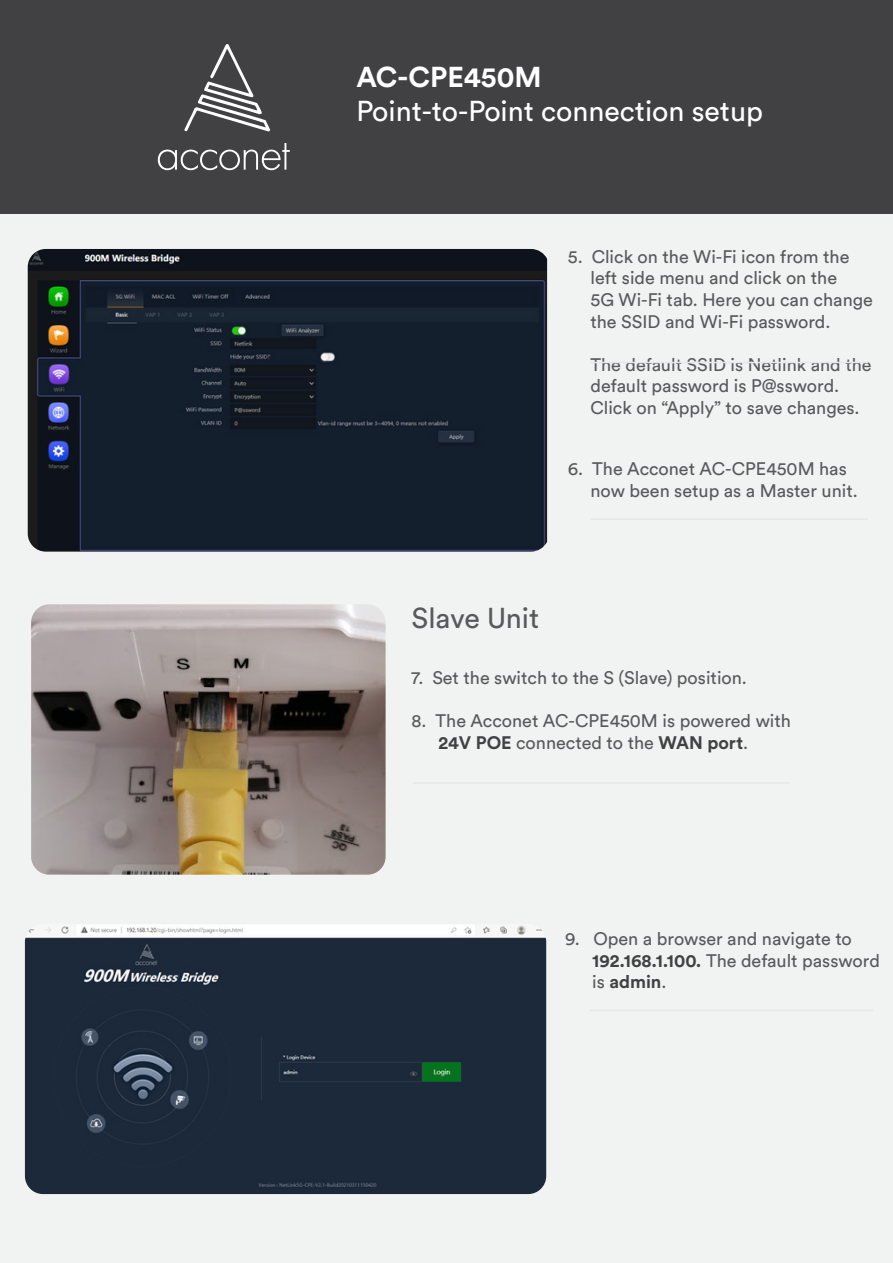
<style>
.page{position:relative;width:893px;height:1263px;background:#f1f2f2}
.page>*{position:absolute;margin:0;border:0;box-sizing:border-box;transform-origin:0 0}
.t1{font:28.5px "Circular Std";color:#fff}
.t2{font:700 28.5px "Circular Std";color:#fff}
.t3{font:28.5px "Circular Std";color:#58595b}
.t4{font:18px/21.6px "Circular Std";color:#58595b}
.s1{font-weight:700;color:#414042}
</style>
<div class="page">
<div style="left:0;top:0;width:893px;height:213px;background:#414042"></div>
<svg style="left:184px;top:44px;width:86px;height:88px"></svg>
<svg style="left:158px;top:143px;width:132px;height:27px"></svg>
<img style="left:28px;top:249px;width:519px;height:303px">
<img style="left:31px;top:604px;width:355px;height:271px">
<hr style="left:591px;top:362px;width:277px;height:1px;background:#e6e7e8">
<hr style="left:413px;top:782px;width:377px;height:2px;background:#e6e7e8">
<hr style="left:591px;top:518px;width:277px;height:2px;background:#e6e7e8">
<img style="left:25px;top:924px;width:521px;height:270px">
<hr style="left:590px;top:1010px;width:283px;height:1px;background:#e6e7e8">
<h1 class="t2" style="left:356px;top:59px;width:187px">AC-CPE450M</h1>
<h1 class="t1" style="left:356px;top:94px;width:408px">Point-to-Point connection setup</h1>
<p class="t4" style="left:590px;top:245px;width:284px;text-indent:-22px">5. Click on the Wi-Fi icon from the left side menu and click on the<br>5G Wi-Fi tab. Here you can change the SSID and Wi-Fi password.</p>
<p class="t4" style="left:590px;top:353px;width:283px">The default SSID is Netlink and the default password is P@ssword.<br>Click on “Apply” to save changes.</p>
<p class="t4" style="left:590px;top:458px;width:269px;text-indent:-22px">6. The Acconet AC-CPE450M has now been setup as a Master unit.</p>
<h1 class="t3" style="left:412px;top:601px;width:129px">Slave Unit</h1>
<p class="t4" style="left:412px;top:666px;width:337px">7. Set the switch to the S (Slave) position.</p>
<p class="t4" style="left:439px;top:710px;width:354px;text-indent:-27px">8. The Acconet AC-CPE450M is powered with<br><span class="s1">24V POE</span> connected to the <span class="s1">WAN port</span>.</p>
<p class="t4" style="left:592px;top:927px;width:289px;text-indent:-27px">9. Open a browser and navigate to<br><span class="s1">192.168.1.100.</span> The default password is <span class="s1">admin</span>.</p>
</div>
